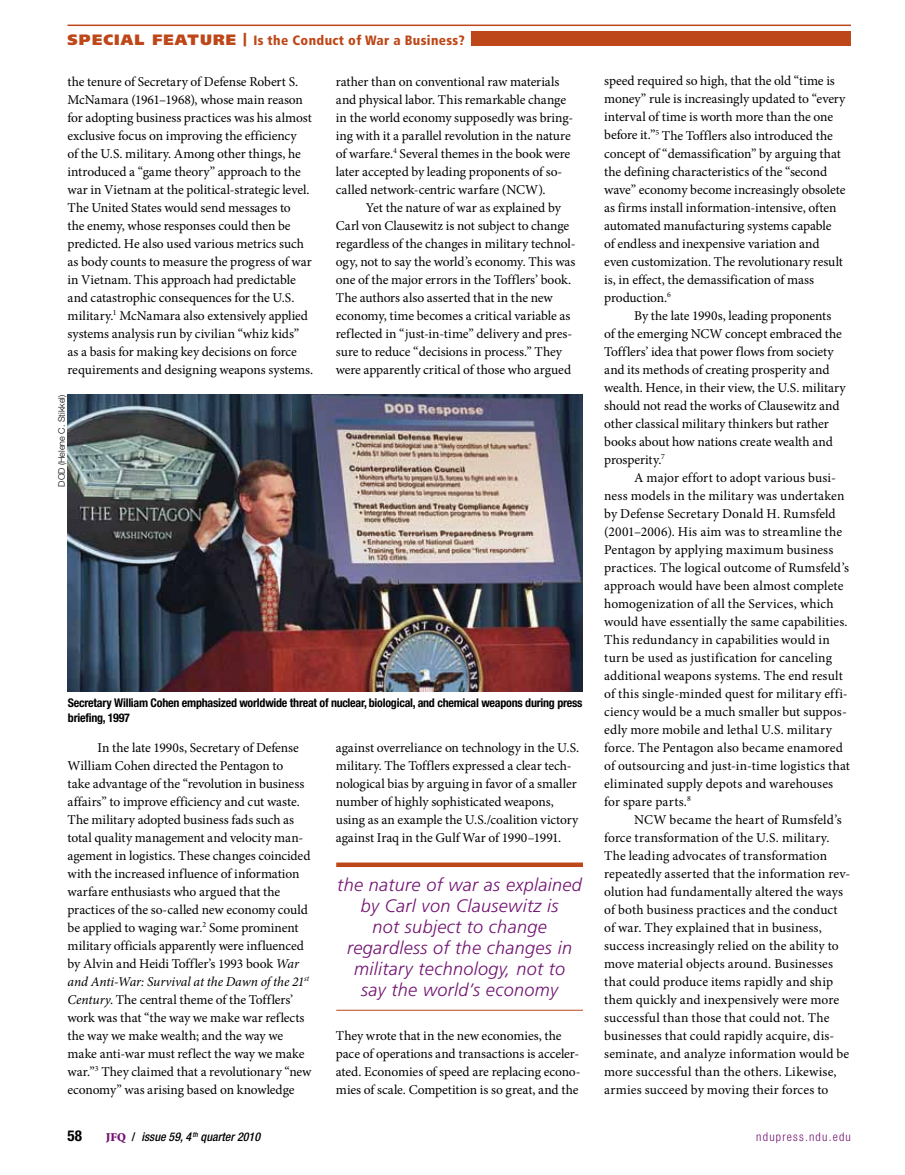
<style>
.page{position:relative;width:905px;height:1175px;background:#fff}
.page>*{position:absolute;margin:0;border:0;box-sizing:border-box;transform-origin:0 0}
.t1{font:italic 300 18px/21px "Frutiger LT Std";letter-spacing:.02em;color:#711471;text-align:center}
.t2{font:700 condensed 15px "Helvetica Neue LT Std";color:#000}
.t3{font:13.5px/18px "Minion Pro";color:#000}
.t4{font:900 condensed 13.5px "Frutiger LT Std";letter-spacing:.025em;color:#bd4718}
.t5{font:700 condensed 12px/15px "Helvetica Neue LT Std";letter-spacing:-.02em;color:#000}
.t6{font:italic 500 condensed 12px "Helvetica Neue LT Std";color:#000}
.t7{font:300 condensed 12px "Helvetica Neue LT Std";letter-spacing:.1em;color:#711471}
.t8{font:300 9px "Helvetica Neue LT Std";color:#000}
.s1{font-stretch:normal;font-size:15px}
.s2{font-stretch:normal}
.s3{font-style:italic}
.s4{font-family:"Minion Std";font-weight:900;font-style:normal;font-stretch:normal;color:#711471}
.s5{font-style:normal}
</style>
<div class="page">
<hr style="left:68px;top:25px;width:782px;height:1px;background:#bd4718">
<div style="left:471px;top:31px;width:379px;height:15px;background:#bd4718"></div>
<img style="left:68px;top:394px;width:515px;height:298px">
<div style="left:336px;top:862px;width:247px;height:5px;background:#bd4718"></div>
<hr style="left:336px;top:1009px;width:247px;height:1px;background:#bd4718">
<p class="t4" style="left:68px;top:32px;width:399px"><span class="s1">SPECIAL FEATURE</span> <span class="s2">|</span> Is the Conduct of War a Business?</p>
<p class="t3" style="left:67px;top:72px;width:247px">the tenure of Secretary of Defense Robert S.<br>McNamara (1961–1968), whose main reason for adopting business practices was his almost exclusive focus on improving the efficiency<br>of the U.S. military. Among other things, he introduced a “game theory” approach to the war in Vietnam at the political-strategic level.<br>The United States would send messages to<br>the enemy, whose responses could then be predicted. He also used various metrics such as body counts to measure the progress of war in Vietnam. This approach had predictable and catastrophic consequences for the U.S. military.<sup>1</sup> McNamara also extensively applied systems analysis run by civilian “whiz kids” as a basis for making key decisions on force requirements and designing weapons systems.</p>
<p class="t3" style="left:336px;top:72px;width:239px">rather than on conventional raw materials and physical labor. This remarkable change in the world economy supposedly was bring&shy;ing with it a parallel revolution in the nature of warfare.<sup>4</sup> Several themes in the book were later accepted by leading proponents of so&shy;called network-centric warfare (NCW).</p>
<p class="t3" style="left:336px;top:198px;width:241px;text-indent:30px">Yet the nature of war as explained by Carl von Clausewitz is not subject to change regardless of the changes in military technol&shy;ogy, not to say the world’s economy. This was one of the major errors in the Tofflers’ book.<br>The authors also asserted that in the new economy, time becomes a critical variable as reflected in “just-in-time” delivery and pres&shy;sure to reduce “decisions in process.” They were apparently critical of those who argued</p>
<p class="t8" style="left:56px;top:486px;width:93px;rotate:-90deg">DOD (Helene C. Stikkel)</p>
<p class="t5" style="left:68px;top:695px;width:516px">Secretary William Cohen emphasized worldwide threat of nuclear, biological, and chemical weapons during press briefing, 1997</p>
<p class="t3" style="left:67px;top:738px;width:245px;text-indent:30px">In the late 1990s, Secretary of Defense William Cohen directed the Pentagon to<br>take advantage of the “revolution in business affairs” to improve efficiency and cut waste.<br>The military adopted business fads such as total quality management and velocity man&shy;agement in logistics. These changes coincided with the increased influence of information warfare enthusiasts who argued that the practices of the so-called new economy could be applied to waging war.<sup>2</sup> Some prominent military officials apparently were influenced by Alvin and Heidi Toffler’s 1993 book <span class="s3">War and Anti-War: Survival at the Dawn of the 21</span><sup>st </sup><span class="s3">Century</span>. The central theme of the Tofflers’ work was that “the way we make war reflects the way we make wealth; and the way we make anti-war must reflect the way we make war.”<sup>3</sup> They claimed that a revolutionary “new economy” was arising based on knowledge</p>
<p class="t3" style="left:336px;top:738px;width:245px">against overreliance on technology in the U.S. military. The Tofflers expressed a clear tech&shy;nological bias by arguing in favor of a smaller number of highly sophisticated weapons, using as an example the U.S./coalition victory against Iraq in the Gulf War of 1990–1991.</p>
<h1 class="t1" style="left:337px;top:874px;width:246px">the nature of war as explained by Carl von Clausewitz is<br>not subject to change regardless of the changes in military technology, not to<br>say the world’s economy</h1>
<p class="t3" style="left:336px;top:1026px;width:246px">They wrote that in the new economies, the pace of operations and transactions is acceler&shy;ated. Economies of speed are replacing econo&shy;mies of scale. Competition is so great, and the</p>
<p class="t3" style="left:604px;top:72px;width:243px">speed required so high, that the old “time is money” rule is increasingly updated to “every interval of time is worth more than the one before it.”<sup>5</sup> The Tofflers also introduced the concept of “demassification” by arguing that the defining characteristics of the “second wave” economy become increasingly obsolete as firms install information-intensive, often automated manufacturing systems capable of endless and inexpensive variation and even customization. The revolutionary result is, in effect, the demassification of mass production.<sup>6</sup></p>
<p class="t3" style="left:604px;top:306px;width:243px;text-indent:30px">By the late 1990s, leading proponents<br>of the emerging NCW concept embraced the Tofflers’ idea that power flows from society and its methods of creating prosperity and wealth. Hence, in their view, the U.S. military should not read the works of Clausewitz and other classical military thinkers but rather books about how nations create wealth and prosperity.<sup>7</sup></p>
<p class="t3" style="left:604px;top:468px;width:247px;text-indent:30px">A major effort to adopt various busi&shy;ness models in the military was undertaken by Defense Secretary Donald H. Rumsfeld (2001–2006). His aim was to streamline the Pentagon by applying maximum business practices. The logical outcome of Rumsfeld’s approach would have been almost complete homogenization of all the Services, which would have essentially the same capabilities.<br>This redundancy in capabilities would in turn be used as justification for canceling additional weapons systems. The end result of this single-minded quest for military effi&shy;ciency would be a much smaller but suppos&shy;edly more mobile and lethal U.S. military force. The Pentagon also became enamored of outsourcing and just-in-time logistics that eliminated supply depots and warehouses for spare parts.<sup>8</sup></p>
<p class="t3" style="left:604px;top:810px;width:247px;text-indent:30px">NCW became the heart of Rumsfeld’s force transformation of the U.S. military.<br>The leading advocates of transformation repeatedly asserted that the information rev&shy;olution had fundamentally altered the ways of both business practices and the conduct of war. They explained that in business, success increasingly relied on the ability to move material objects around. Businesses that could produce items rapidly and ship them quickly and inexpensively were more successful than those that could not. The businesses that could rapidly acquire, dis&shy;seminate, and analyze information would be more successful than the others. Likewise, armies succeed by moving their forces to</p>
<p class="t2" style="left:68px;top:1126px;width:16px">58</p>
<p class="t6" style="left:106px;top:1129px;width:156px"><span class="s4">JFQ</span> <span class="s5">/</span> issue 59, 4 <sup>th</sup> quarter 2010</p>
<p class="t7" style="left:756px;top:1129px;width:96px">ndupress.ndu.edu</p>
</div>
